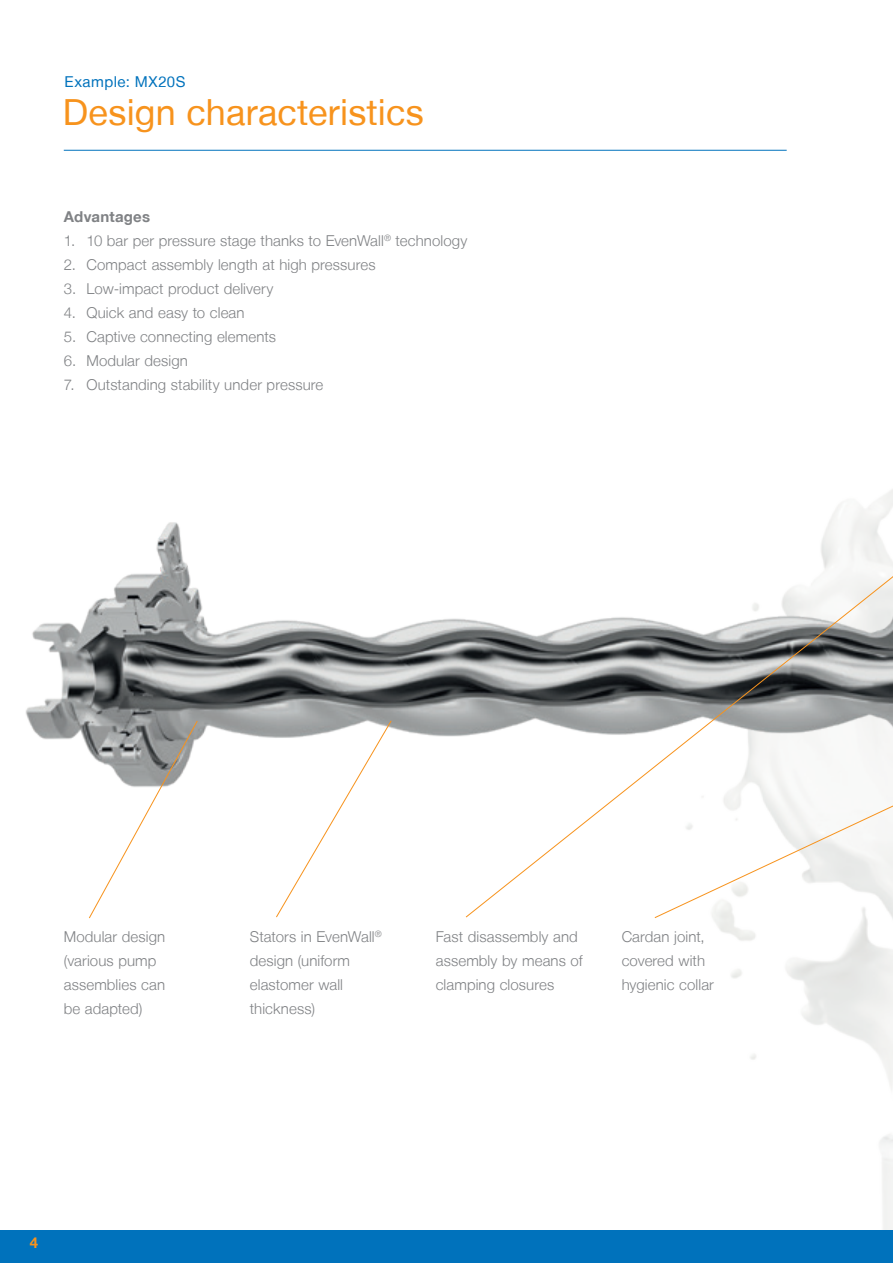
<style>
.page{position:relative;width:893px;height:1263px;background:#fff}
.page>*{position:absolute;margin:0;border:0;box-sizing:border-box;transform-origin:0 0}
.t1{font:36px "Helvetica Neue LT";letter-spacing:.005em;color:#f7931d}
.t2{font:300 15px/24px "Helvetica Neue LT";letter-spacing:.005em;color:#808285}
.t3{font:15px "Helvetica Neue LT";letter-spacing:.03em;color:#0072bc}
.t4{font:700 15px "Helvetica Neue LT";letter-spacing:.015em;color:#808285}
.t5{font:700 15px "Helvetica Neue LT";color:#f7931d}
</style>
<div class="page">
<hr style="left:64px;top:150px;width:723px;height:1px;background:#0072bc">
<div style="left:0;top:1230px;width:893px;height:33px;background:#0072bc"></div>
<img style="left:25px;top:499px;width:868px;height:250px">
<svg style="left:88px;top:720px;width:110px;height:199px"></svg>
<svg style="left:275px;top:720px;width:117px;height:198px"></svg>
<svg style="left:465px;top:542px;width:428px;height:376px"></svg>
<svg style="left:654px;top:667px;width:239px;height:252px"></svg>
<p class="t3" style="left:65px;top:73px;width:123px">Example: MX20S</p>
<p class="t1" style="left:63px;top:91px;width:362px">Design characteristics</p>
<p class="t4" style="left:64px;top:207px;width:88px">Advantages</p>
<p class="t2" style="left:64px;top:228px;width:405px">1. 10 bar per pressure stage thanks to EvenWall<sup>®</sup> technology</p>
<p class="t2" style="left:64px;top:252px;width:313px">2. Compact assembly length at high pressures</p>
<p class="t2" style="left:64px;top:276px;width:211px">3. Low-impact product delivery</p>
<p class="t2" style="left:64px;top:300px;width:182px">4. Quick and easy to clean</p>
<p class="t2" style="left:64px;top:324px;width:214px">5. Captive connecting elements</p>
<p class="t2" style="left:64px;top:348px;width:126px">6. Modular design</p>
<p class="t2" style="left:64px;top:372px;width:261px">7. Outstanding stability under pressure</p>
<p class="t2" style="left:64px;top:924px;width:103px">Modular design (various pump</p>
<p class="t2" style="left:64px;top:972px;width:103px">assemblies can</p>
<p class="t2" style="left:64px;top:996px;width:80px">be adapted)</p>
<p class="t2" style="left:250px;top:924px;width:133px">Stators in EvenWall<sup>® </sup>design (uniform</p>
<p class="t2" style="left:250px;top:972px;width:95px">elastomer wall</p>
<p class="t2" style="left:250px;top:996px;width:67px">thickness)</p>
<p class="t2" style="left:436px;top:924px;width:148px">Fast disassembly and assembly by means of clamping closures</p>
<p class="t2" style="left:622px;top:924px;width:85px">Cardan joint,</p>
<p class="t2" style="left:622px;top:948px;width:85px">covered with</p>
<p class="t2" style="left:622px;top:972px;width:94px">hygienic collar</p>
<p class="t5" style="left:30px;top:1233px;width:10px">4</p>
</div>
